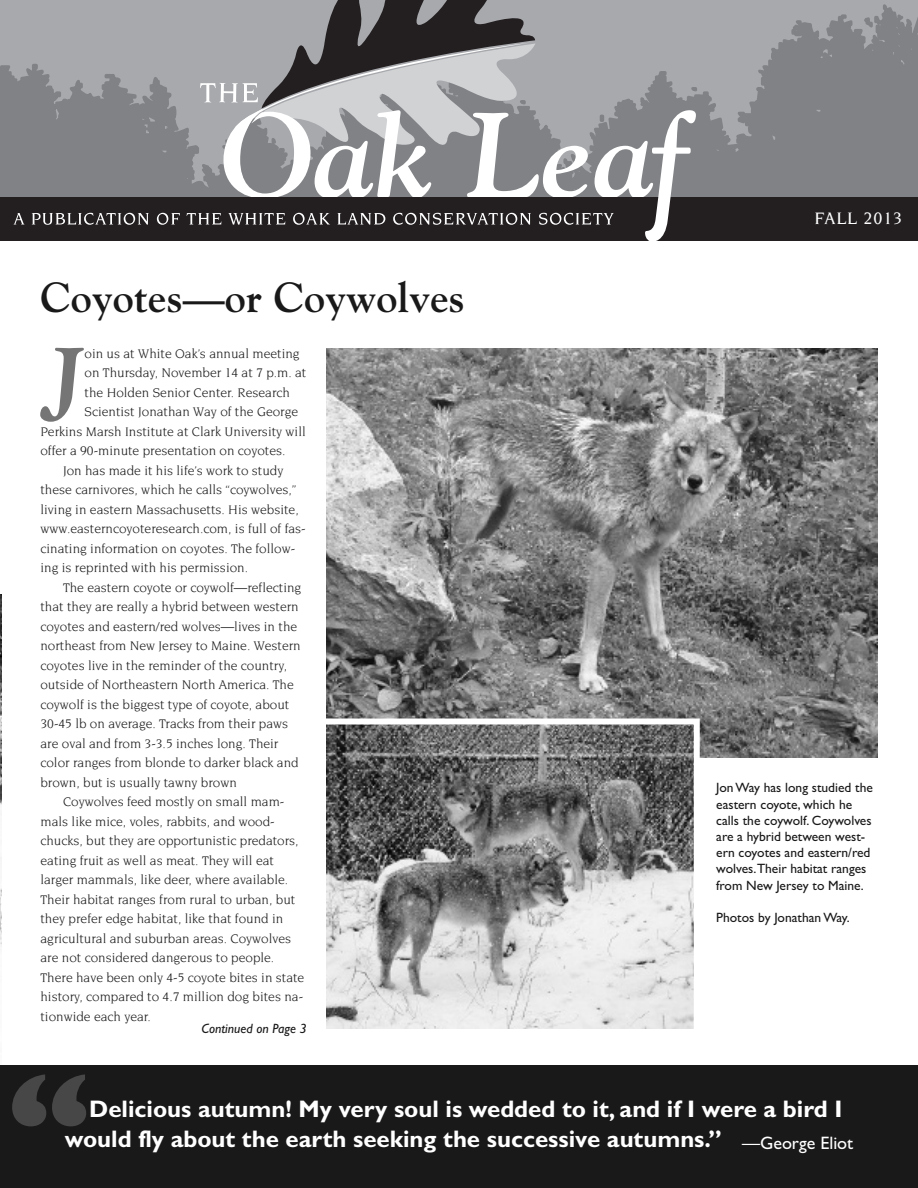
<style>
.page{position:relative;width:918px;height:1188px;background:#fff}
.page>*{position:absolute;margin:0;border:0;box-sizing:border-box;transform-origin:0 0}
.t1{font:italic 700 97.35px "Goudy";color:#757575}
.t2{font:700 42px "Goudy";color:#191919}
.t3{font:700 24px/30px "Gill Sans";color:#fff;text-align:center}
.t4{font:500 18px "Novarese";letter-spacing:.05em;color:#fff}
.t5{font:13.5px "Novarese";color:#191919}
.t6{font:13.5px/16.2px "Gill Sans";color:#191919}
.t7{font:italic 13.5px "Gill Sans";color:#191919}
.s1{color:#191919}
</style>
<div class="page">
<img style="left:0;top:594px;width:2px;height:353px">
<svg style="left:0;top:0;width:918px;height:197px;background:#8e8f93"></svg>
<svg style="left:816px;top:110px;width:4px;height:3px"></svg>
<svg style="left:772px;top:135px;width:3px;height:5px"></svg>
<svg style="left:142px;top:117px;width:13px;height:16px"></svg>
<div style="left:0;top:197px;width:918px;height:44px;background:#231f20"></div>
<svg style="left:13px;top:213px;width:12px;height:12px"></svg>
<svg style="left:32px;top:213px;width:117px;height:12px"></svg>
<svg style="left:157px;top:213px;width:23px;height:12px"></svg>
<svg style="left:187px;top:0;width:509px;height:241px"></svg>
<div style="left:0;top:1065px;width:918px;height:123px;background:#191919"></div>
<img style="left:326px;top:348px;width:552px;height:410px">
<svg style="left:12px;top:1074px;width:34px;height:52px"></svg>
<svg style="left:52px;top:1074px;width:34px;height:52px"></svg>
<svg style="left:326px;top:716px;width:377px;height:313px;background:#989898"></svg>
<h2 class="t2" style="left:40px;top:273px;width:426px">Coyotes—or Coywolves</h2>
<h1 class="t1" style="left:41px;top:326px;width:45px">J</h1>
<p class="t5" style="left:85px;top:348px;width:217px">oin us at White Oak’s annual meeting</p>
<p class="t5" style="left:85px;top:368px;width:223px">on Thursday, November 14 at 7 p.m. at</p>
<p class="t5" style="left:85px;top:387px;width:207px">the Holden Senior Center. Research</p>
<p class="t5" style="left:85px;top:407px;width:215px">Scientist Jonathan Way of the George</p>
<p class="t5" style="left:41px;top:426px;width:267px">Perkins Marsh Institute at Clark University will</p>
<p class="t5" style="left:41px;top:446px;width:247px">offer a 90-minute presentation on coyotes.</p>
<p class="t5" style="left:63px;top:465px;width:222px">Jon has made it his life’s work to study</p>
<p class="t5" style="left:41px;top:485px;width:258px">these carnivores, which he calls “coywolves,”</p>
<p class="t5" style="left:41px;top:504px;width:260px">living in eastern Massachusetts. His website,</p>
<p class="t5" style="left:41px;top:524px;width:267px">www.easterncoyoteresearch.com, is full of fas-</p>
<p class="t5" style="left:41px;top:543px;width:256px">cinating information on coyotes. The follow-</p>
<p class="t5" style="left:41px;top:563px;width:209px">ing is reprinted with his permission.</p>
<p class="t5" style="left:63px;top:582px;width:240px">The eastern coyote or coywolf—reflecting</p>
<p class="t5" style="left:41px;top:602px;width:260px">that they are really a hybrid between western</p>
<p class="t5" style="left:41px;top:621px;width:258px">coyotes and eastern/red wolves—lives in the</p>
<p class="t5" style="left:41px;top:641px;width:262px">northeast from New Jersey to Maine. Western</p>
<p class="t5" style="left:41px;top:660px;width:248px">coyotes live in the reminder of the country,</p>
<p class="t5" style="left:41px;top:680px;width:255px">outside of Northeastern North America. The</p>
<p class="t5" style="left:41px;top:699px;width:250px">coywolf is the biggest type of coyote, about</p>
<p class="t5" style="left:41px;top:719px;width:249px">30-45 lb on average. Tracks from their paws</p>
<p class="t5" style="left:41px;top:738px;width:239px">are oval and from 3-3.5 inches long. Their</p>
<p class="t5" style="left:41px;top:758px;width:260px">color ranges from blonde to darker black and</p>
<p class="t5" style="left:41px;top:777px;width:198px">brown, but is usually tawny brown</p>
<p class="t5" style="left:63px;top:797px;width:223px">Coywolves feed mostly on small mam-</p>
<p class="t5" style="left:41px;top:816px;width:236px">mals like mice, voles, rabbits, and wood-</p>
<p class="t5" style="left:41px;top:836px;width:260px">chucks, but they are opportunistic predators,</p>
<p class="t5" style="left:41px;top:855px;width:235px">eating fruit as well as meat. They will eat</p>
<p class="t5" style="left:41px;top:875px;width:249px">larger mammals, like deer, where available.</p>
<p class="t5" style="left:41px;top:894px;width:256px">Their habitat ranges from rural to urban, but</p>
<p class="t5" style="left:41px;top:914px;width:244px">they prefer edge habitat, like that found in</p>
<p class="t5" style="left:41px;top:933px;width:252px">agricultural and suburban areas. Coywolves</p>
<p class="t5" style="left:41px;top:953px;width:235px">are not considered dangerous to people.</p>
<p class="t5" style="left:41px;top:972px;width:265px">There have been only 4-5 coyote bites in state</p>
<p class="t5" style="left:41px;top:992px;width:264px">history, compared to 4.7 million dog bites na-</p>
<p class="t5" style="left:41px;top:1011px;width:112px">tionwide each year.</p>
<p class="t7" style="left:202px;top:1021px;width:107px">Continued on Page 3</p>
<h3 class="t4" style="left:814px;top:211px;width:89px">FALL 2013</h3>
<h3 class="t4" style="left:883px;top:211px;width:20px">09</h3>
<p class="t6" style="left:716px;top:780px;width:158px">JonWay has long studied the eastern coyote, which he calls the coywolf. Coywolves are a hybrid between west&shy;ern coyotes and eastern/red wolves.Their habitat ranges from New Jersey to Maine.</p>
<p class="t6" style="left:716px;top:909px;width:135px">Photos by JonathanWay.</p>
<h3 class="t3" style="left:65px;top:1096px;width:790px"><span class="s1">“</span>Delicious autumn! My very soul is wedded to it, and if I were a bird I would fly about the earth seeking the successive autumns.” <sub>—George</sub> <sub>Eliot</sub></h3>
</div>
